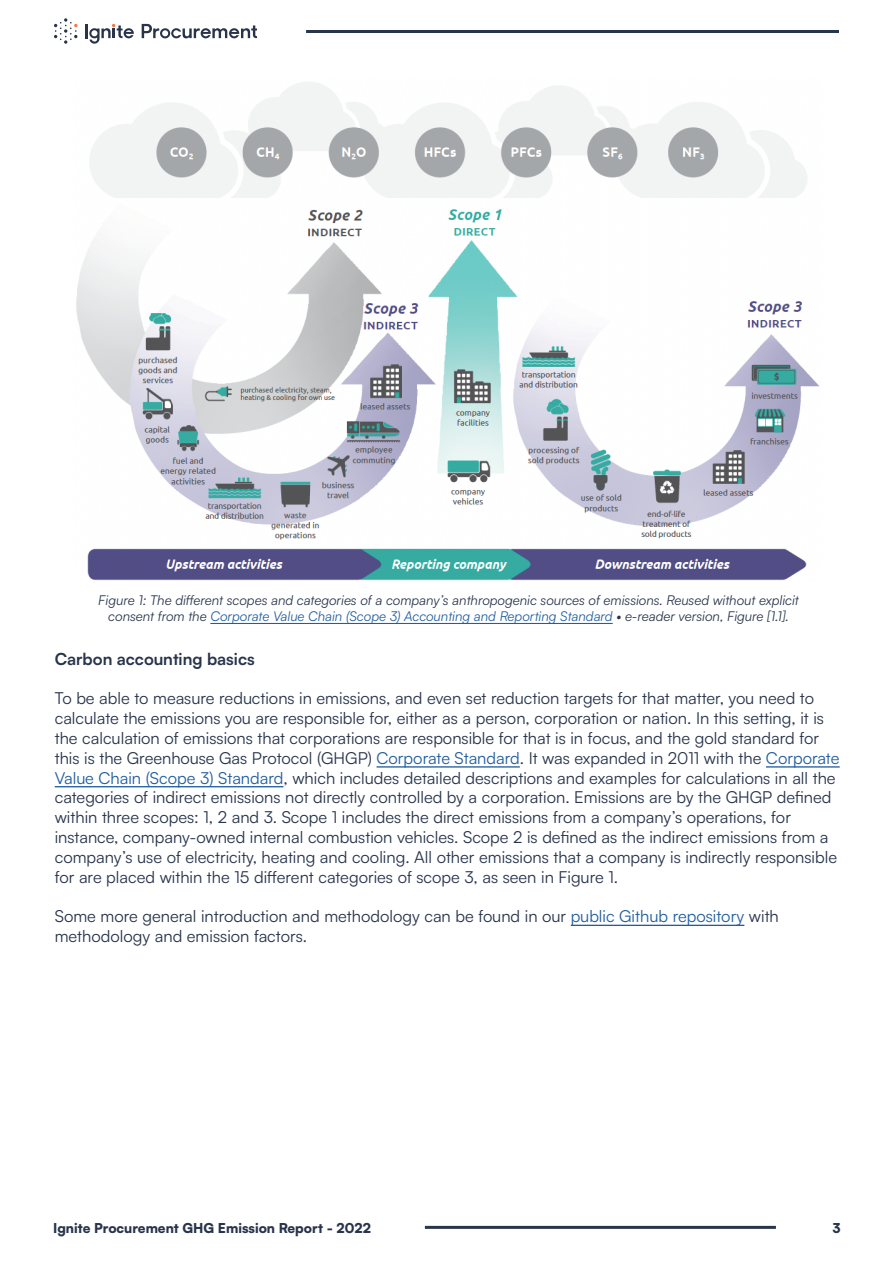
<style>
.page{position:relative;width:893px;height:1263px;background:#fff}
.page>*{position:absolute;margin:0;border:0;box-sizing:border-box;transform-origin:0 0}
.t1{font:16.5px/19.8px "Satoshi";color:#28344b}
.t2{font:700 16.5px "Satoshi";color:#28344b}
.t3{font:italic 13.5px/16.2px "Satoshi";color:#28344b;text-align:center}
.t4{font:900 13.5px "Satoshi";color:#28344b}
.s1{color:#215e9e}
</style>
<div class="page">
<hr style="left:85px;top:24px;width:3px;height:14px;background:#29334a">
<svg style="left:54px;top:18px;width:23px;height:26px"></svg>
<svg style="left:142px;top:24px;width:115px;height:14px"></svg>
<svg style="left:89px;top:24px;width:45px;height:20px"></svg>
<hr style="left:306px;top:30px;width:533px;height:3px;background:#28354b">
<hr style="left:425px;top:1226px;width:351px;height:3px;background:#28354b">
<hr style="left:377px;top:766px;width:143px;height:1px;background:#215e9e">
<hr style="left:766px;top:766px;width:74px;height:1px;background:#215e9e">
<hr style="left:55px;top:786px;width:228px;height:1px;background:#215e9e">
<hr style="left:571px;top:925px;width:173px;height:1px;background:#215e9e">
<hr style="left:210px;top:623px;width:403px;height:1px;background:#215e9e">
<img style="left:76px;top:82px;width:743px;height:499px">
<p class="t3" style="left:98px;top:591px;width:702px">Figure 1: The different scopes and categories of a company’s anthropogenic sources of emissions. Reused without explicit consent from the <span class="s1">Corporate Value Chain (Scope 3) Accounting and Reporting Standard</span> • e-reader version, Figure [1.1].</p>
<p class="t2" style="left:55px;top:647px;width:201px">Carbon accounting basics</p>
<p class="t1" style="left:55px;top:688px;width:786px">To be able to measure reductions in emissions, and even set reduction targets for that matter, you need to calculate the emissions you are responsible for, either as a person, corporation or nation. In this setting, it is the calculation of emissions that corporations are responsible for that is in focus, and the gold standard for this is the Greenhouse Gas Protocol (GHGP) <span class="s1">Corporate Standard</span>. It was expanded in 2011 with the <span class="s1">Corporate Value Chain (Scope 3) Standard</span>, which includes detailed descriptions and examples for calculations in all the categories of indirect emissions not directly controlled by a corporation. Emissions are by the GHGP defined within three scopes: 1, 2 and 3. Scope 1 includes the direct emissions from a company’s operations, for instance, company-owned internal combustion vehicles. Scope 2 is defined as the indirect emissions from a company’s use of electricity, heating and cooling. All other emissions that a company is indirectly responsible for are placed within the 15 different categories of scope 3, as seen in Figure 1.</p>
<p class="t1" style="left:55px;top:905px;width:726px">Some more general introduction and methodology can be found in our <span class="s1">public Github repository</span> with methodology and emission factors.</p>
<p class="t4" style="left:53px;top:1217px;width:319px">Ignite Procurement GHG Emission Report - 2022</p>
<p class="t4" style="left:833px;top:1217px;width:9px">3</p>
</div>
